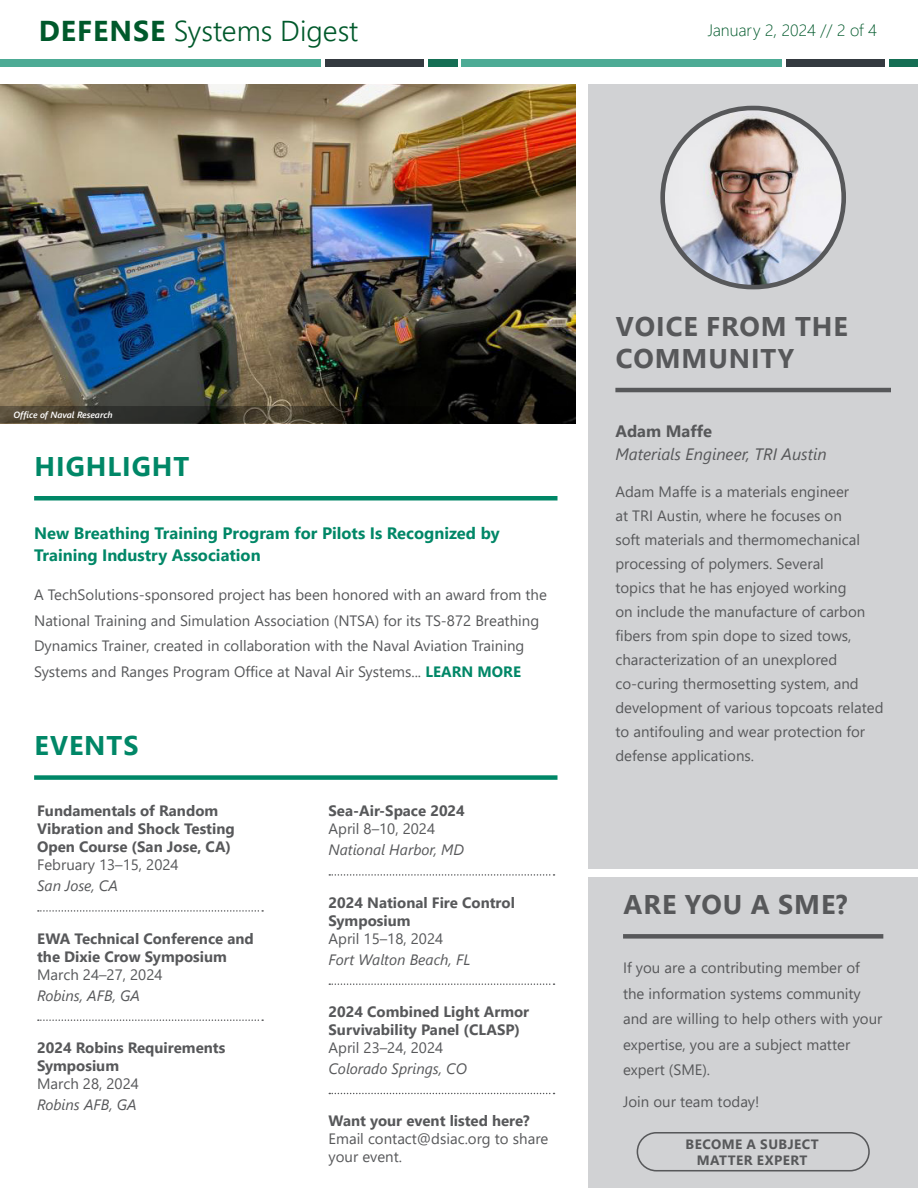
<style>
.page{position:relative;width:918px;height:1188px;background:#fff}
.page>*{position:absolute;margin:0;border:0;box-sizing:border-box;transform-origin:0 0}
.t1{font:300 28.65px "Segoe UI";color:#00592b}
.Heading_1_-_Gray{font:700 27px/31.5px "Segoe UI";letter-spacing:.035em;color:#57585a}
.Heading_1_-_Green{font:700 27px "Segoe UI";letter-spacing:.035em;color:#008767}
.Heading_2_-_Green{font:700 16.5px/22.5px "Segoe UI";color:#008767}
.Heading_2_-_Grey{font:italic 16.5px/22.5px "Segoe UI";color:#57585a}
.t2{font:300 16.5px "Segoe UI";color:#00592b}
.Copy{font:15px/24px "Segoe UI";color:#57585a}
.Events_Header{font:700 15px/18px "Segoe UI";color:#57585a}
.event_details{font:15px "Segoe UI";color:#57585a}
.event_details_underlined{font:italic 15px "Segoe UI";color:#57585a}
.evet_details{font:15px/18px "Segoe UI";color:#57585a}
.event_details-2{font:italic 15px "Segoe UI";color:#57585a}
.Grey_Button_Text{font:700 13.5px/16.2px "Segoe UI";letter-spacing:.035em;color:#57585a;text-align:center}
.Image_Source{font:italic 600 9px "Segoe UI";color:#fff}
.s1{font-weight:700}
.s2{font-weight:700;color:#008767}
.s3{font-weight:700;font-style:normal}
</style>
<div class="page">
<div style="left:588px;top:878px;width:330px;height:310px;background:#d1d2d4"></div>
<div style="left:623px;top:934px;width:260px;height:5px;background:#57585a"></div>
<div style="left:637px;top:1132px;width:233px;height:39px;border:2px solid #57585a;border-radius:19px"></div>
<div style="left:588px;top:85px;width:330px;height:784px;background:#d1d2d4"></div>
<div style="left:34px;top:496px;width:524px;height:5px;background:#008767"></div>
<svg style="left:38px;top:910px;width:225px;height:2px"></svg>
<svg style="left:38px;top:1019px;width:225px;height:2px"></svg>
<svg style="left:329px;top:874px;width:226px;height:2px"></svg>
<svg style="left:329px;top:983px;width:226px;height:2px"></svg>
<svg style="left:329px;top:1093px;width:226px;height:1px"></svg>
<div style="left:34px;top:775px;width:524px;height:5px;background:#008767"></div>
<hr style="left:615px;top:388px;width:276px;height:4px;background:#57585a">
<img style="left:0;top:85px;width:576px;height:322px">
<svg style="left:0;top:407px;width:576px;height:16px;background:#27241c"></svg>
<img style="left:663px;top:108px;width:181px;height:179px;border-radius:90px">
<div style="left:660px;top:106px;width:186px;height:183px;border:5px solid #57585a;border-radius:90px"></div>
<div style="left:0;top:59px;width:321px;height:7px;background:#4dab95"></div>
<div style="left:325px;top:59px;width:99px;height:7px;background:#343a40"></div>
<div style="left:428px;top:59px;width:29px;height:7px;background:#156e54"></div>
<div style="left:461px;top:59px;width:321px;height:7px;background:#4dab95"></div>
<div style="left:787px;top:59px;width:98px;height:7px;background:#343a40"></div>
<div style="left:889px;top:59px;width:29px;height:7px;background:#156e54"></div>
<h1 class="t1" style="left:39px;top:4px;width:321px"><span class="s1">DEFENSE</span> Systems Digest</h1>
<p class="t2" style="left:708px;top:15px;width:171px">January 2, 2024 // 2 of 4</p>
<p class="Image_Source" style="left:14px;top:407px;width:101px">Office of Naval Research</p>
<p class="Heading_1_-_Green" style="left:35px;top:441px;width:156px">HIGHLIGHT</p>
<p class="Heading_2_-_Green" style="left:34px;top:520px;width:467px">New Breathing Training Program for Pilots Is Recognized by<br>Training Industry Association</p>
<p class="Copy" style="left:34px;top:581px;width:514px;line-height:25.5px">A TechSolutions-sponsored project has been honored with an award from the National Training and Simulation Association (NTSA) for its TS-872 Breathing Dynamics Trainer, created in collaboration with the Naval Aviation Training Systems and Ranges Program Office at Naval Air Systems... <span class="s2">LEARN MORE</span></p>
<p class="Heading_1_-_Green" style="left:35px;top:720px;width:105px">EVENTS</p>
<p class="Events_Header" style="left:37px;top:801px;width:199px">Fundamentals of Random<br>Vibration and Shock Testing<br>Open Course (San Jose, CA)</p>
<p class="event_details" style="left:37px;top:851px;width:143px">February 13–15, 2024</p>
<p class="event_details_underlined" style="left:37px;top:872px;width:82px">San Jose, CA</p>
<p class="Events_Header" style="left:37px;top:928px;width:218px">EWA Technical Conference and the Dixie Crow Symposium</p>
<p class="event_details" style="left:37px;top:960px;width:127px">March 24–27, 2024</p>
<p class="event_details_underlined" style="left:37px;top:981px;width:104px">Robins, AFB, GA</p>
<p class="Events_Header" style="left:37px;top:1037px;width:190px">2024 Robins Requirements<br>Symposium</p>
<p class="event_details" style="left:37px;top:1070px;width:103px">March 28, 2024</p>
<p class="event_details-2" style="left:37px;top:1091px;width:101px">Robins AFB, GA</p>
<p class="Events_Header" style="left:329px;top:801px;width:138px">Sea-Air-Space 2024</p>
<p class="event_details" style="left:329px;top:815px;width:108px">April 8–10, 2024</p>
<p class="event_details_underlined" style="left:329px;top:836px;width:137px">National Harbor, MD</p>
<p class="Events_Header" style="left:329px;top:892px;width:188px">2024 National Fire Control<br>Symposium</p>
<p class="event_details" style="left:329px;top:924px;width:116px">April 15–18, 2024</p>
<p class="event_details_underlined" style="left:329px;top:945px;width:143px">Fort Walton Beach, FL</p>
<p class="Events_Header" style="left:329px;top:1001px;width:202px">2024 Combined Light Armor<br>Survivability Panel (CLASP)</p>
<p class="event_details" style="left:329px;top:1034px;width:116px">April 23–24, 2024</p>
<p class="event_details_underlined" style="left:329px;top:1055px;width:140px">Colorado Springs, CO</p>
<p class="Events_Header" style="left:329px;top:1111px;width:203px">Want your event listed here?</p>
<p class="evet_details" style="left:329px;top:1129px;width:221px">Email contact@dsiac.org to share your event.</p>
<p class="Heading_1_-_Gray" style="left:616px;top:309px;width:234px">VOICE FROM THE<br>COMMUNITY</p>
<p class="Heading_2_-_Grey" style="left:615px;top:418px;width:213px"><span class="s3">Adam Maffe<br></span>Materials Engineer, TRI Austin</p>
<p class="Copy" style="left:615px;top:479px;width:270px">Adam Maffe is a materials engineer<br>at TRI Austin, where he focuses on<br>soft materials and thermomechanical processing of polymers. Several<br>topics that he has enjoyed working<br>on include the manufacture of carbon fibers from spin dope to sized tows, characterization of an unexplored co-curing thermosetting system, and development of various topcoats related to antifouling and wear protection for defense applications.</p>
<p class="Heading_1_-_Gray" style="left:624px;top:886px;width:226px">ARE YOU A SME?</p>
<p class="Copy" style="left:623px;top:954px;width:261px;line-height:25.5px">If you are a contributing member of the information systems community and are willing to help others with your expertise, you are a subject matter expert (SME).</p>
<p class="Copy" style="left:623px;top:1089px;width:138px">Join our team today!</p>
<p class="Grey_Button_Text" style="left:686px;top:1135px;width:135px">BECOME A SUBJECT<br>MATTER EXPERT</p>
</div>
